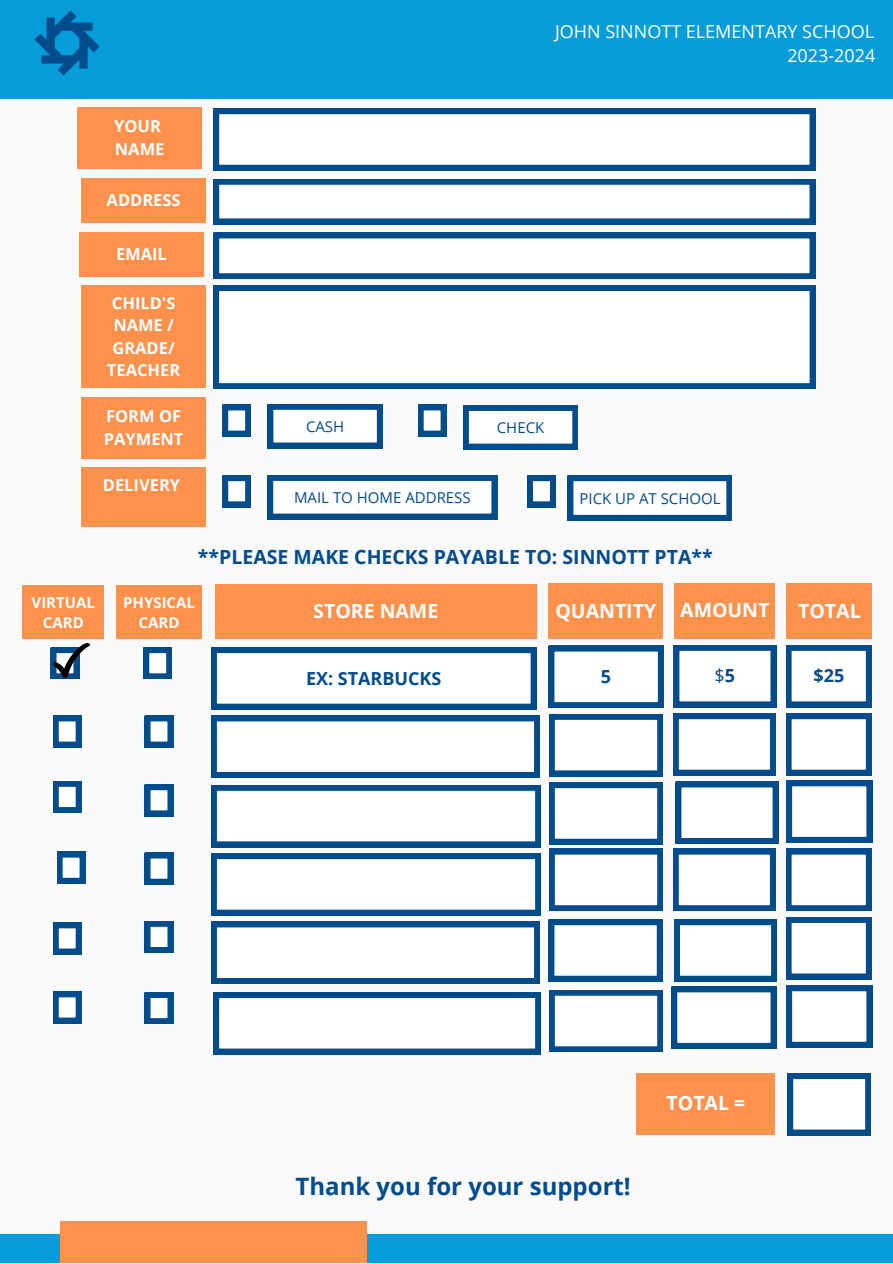
<style>
.page{position:relative;width:893px;height:1264px;background:#fff}
.page>*{position:absolute;margin:0;border:0;box-sizing:border-box;transform-origin:0 0}
.t1{font:700 24px "Open Sans";color:#034c8c}
.t2{font:700 19.5px "Open Sans";color:#034c8c}
.t3{font:700 19.5px "Open Sans";color:#fbfffe}
.t4{font:18px "Open Sans";color:#fff}
.t5{font:700 18px "Open Sans";color:#034c8c}
.t6{font:18px "Open Sans";color:#034c8c}
.t7{font:700 16.5px/22.5px "Open Sans";color:#fbfffe;text-align:center}
.t8{font:15px "Open Sans";color:#034c8c}
.t9{font:700 15px "Open Sans";color:#fbfffe}
.s1{font-weight:700}
</style>
<div class="page">
<div style="left:0;top:0;width:892px;height:1262px;background:#fafafa"></div>
<div style="left:0;top:0;width:892px;height:99px;background:#049dd9"></div>
<svg style="left:34px;top:10px;width:66px;height:66px"></svg>
<svg style="left:213px;top:109px;width:602px;height:61px"></svg>
<div style="left:77px;top:107px;width:125px;height:62px;background:#ff914d"></div>
<div style="left:0;top:1233px;width:892px;height:29px;background:#049dd9"></div>
<div style="left:60px;top:1221px;width:306px;height:41px;background:#ff914d"></div>
<svg style="left:213px;top:233px;width:602px;height:46px"></svg>
<div style="left:81px;top:178px;width:125px;height:45px;background:#ff914d"></div>
<div style="left:79px;top:232px;width:125px;height:44px;background:#ff914d"></div>
<div style="left:81px;top:285px;width:125px;height:103px;background:#ff914d"></div>
<div style="left:81px;top:397px;width:125px;height:62px;background:#ff914d"></div>
<svg style="left:213px;top:179px;width:602px;height:45px"></svg>
<svg style="left:213px;top:285px;width:602px;height:104px"></svg>
<div style="left:215px;top:584px;width:321px;height:54px;background:#ff914d"></div>
<div style="left:548px;top:583px;width:114px;height:56px;background:#ff914d"></div>
<div style="left:674px;top:582px;width:101px;height:56px;background:#ff914d"></div>
<svg style="left:211px;top:647px;width:325px;height:62px"></svg>
<svg style="left:549px;top:714px;width:113px;height:62px"></svg>
<svg style="left:673px;top:645px;width:103px;height:62px"></svg>
<svg style="left:211px;top:715px;width:328px;height:62px"></svg>
<svg style="left:673px;top:713px;width:102px;height:62px"></svg>
<svg style="left:211px;top:785px;width:329px;height:62px"></svg>
<svg style="left:211px;top:853px;width:329px;height:62px"></svg>
<svg style="left:211px;top:921px;width:328px;height:62px"></svg>
<svg style="left:213px;top:992px;width:327px;height:62px"></svg>
<svg style="left:548px;top:646px;width:115px;height:61px"></svg>
<svg style="left:549px;top:782px;width:113px;height:128px"></svg>
<svg style="left:548px;top:919px;width:114px;height:62px"></svg>
<svg style="left:549px;top:990px;width:113px;height:61px"></svg>
<svg style="left:675px;top:781px;width:103px;height:62px"></svg>
<svg style="left:673px;top:849px;width:102px;height:61px"></svg>
<svg style="left:671px;top:919px;width:105px;height:129px"></svg>
<div style="left:636px;top:1073px;width:139px;height:61px;background:#ff914d"></div>
<svg style="left:787px;top:1073px;width:83px;height:62px"></svg>
<div style="left:23px;top:585px;width:81px;height:53px;background:#ff914d"></div>
<svg style="left:51px;top:647px;width:28px;height:32px"></svg>
<svg style="left:144px;top:647px;width:28px;height:32px"></svg>
<div style="left:786px;top:583px;width:86px;height:56px;background:#ff914d"></div>
<svg style="left:786px;top:645px;width:85px;height:62px"></svg>
<svg style="left:786px;top:713px;width:85px;height:129px"></svg>
<svg style="left:786px;top:849px;width:85px;height:61px"></svg>
<svg style="left:786px;top:917px;width:85px;height:62px"></svg>
<svg style="left:786px;top:985px;width:85px;height:62px"></svg>
<div style="left:81px;top:468px;width:125px;height:59px;background:#ff914d"></div>
<svg style="left:222px;top:475px;width:29px;height:32px"></svg>
<svg style="left:267px;top:475px;width:230px;height:44px"></svg>
<svg style="left:567px;top:475px;width:165px;height:45px"></svg>
<svg style="left:527px;top:475px;width:28px;height:32px"></svg>
<div style="left:116px;top:585px;width:86px;height:53px;background:#ff914d"></div>
<img style="left:53px;top:643px;width:36px;height:34px">
<svg style="left:145px;top:715px;width:28px;height:32px"></svg>
<svg style="left:53px;top:715px;width:28px;height:32px"></svg>
<svg style="left:53px;top:781px;width:28px;height:31px"></svg>
<svg style="left:145px;top:784px;width:28px;height:32px"></svg>
<svg style="left:145px;top:852px;width:28px;height:32px"></svg>
<svg style="left:145px;top:921px;width:28px;height:31px"></svg>
<svg style="left:57px;top:852px;width:28px;height:31px"></svg>
<svg style="left:53px;top:922px;width:28px;height:32px"></svg>
<svg style="left:145px;top:992px;width:28px;height:31px"></svg>
<svg style="left:53px;top:991px;width:28px;height:32px"></svg>
<svg style="left:222px;top:405px;width:29px;height:31px"></svg>
<svg style="left:268px;top:404px;width:114px;height:44px"></svg>
<svg style="left:418px;top:405px;width:28px;height:31px"></svg>
<svg style="left:463px;top:405px;width:115px;height:44px"></svg>
<p class="t4" style="left:555px;top:18px;width:320px">JOHN SINNOTT ELEMENTARY SCHOOL</p>
<p class="t4" style="left:787px;top:43px;width:89px">2023-2024</p>
<p class="t7" style="left:114px;top:114px;width:48px">YOUR</p>
<p class="t7" style="left:115px;top:137px;width:51px">NAME</p>
<p class="t7" style="left:107px;top:188px;width:75px">ADDRESS</p>
<p class="t7" style="left:116px;top:242px;width:52px">EMAIL</p>
<p class="t7" style="left:107px;top:291px;width:75px">CHILD'S<br>NAME /<br>GRADE/<br>TEACHER</p>
<p class="t7" style="left:104px;top:404px;width:81px;text-align:left">FORM OF<br>PAYMENT</p>
<p class="t7" style="left:103px;top:474px;width:79px">DELIVERY</p>
<p class="t8" style="left:306px;top:416px;width:40px">CASH</p>
<p class="t8" style="left:497px;top:417px;width:49px">CHECK</p>
<p class="t8" style="left:294px;top:487px;width:178px">MAIL TO HOME ADDRESS</p>
<p class="t8" style="left:579px;top:487px;width:143px">PICK UP AT SCHOOL</p>
<p class="t9" style="left:32px;top:592px;width:65px">VIRTUAL</p>
<p class="t9" style="left:43px;top:612px;width:42px">CARD</p>
<p class="t2" style="left:198px;top:543px;width:516px">**PLEASE MAKE CHECKS PAYABLE TO: SINNOTT PTA**</p>
<p class="t9" style="left:123px;top:592px;width:73px">PHYSICAL</p>
<p class="t9" style="left:139px;top:612px;width:42px">CARD</p>
<p class="t3" style="left:313px;top:597px;width:126px">STORE NAME</p>
<p class="t3" style="left:555px;top:597px;width:102px">QUANTITY</p>
<p class="t3" style="left:680px;top:596px;width:91px">AMOUNT</p>
<p class="t5" style="left:306px;top:665px;width:137px">EX: STARBUCKS</p>
<p class="t5" style="left:601px;top:663px;width:12px">5</p>
<p class="t6" style="left:714px;top:663px;width:22px">$<span class="s1">5</span></p>
<p class="t3" style="left:798px;top:597px;width:64px">TOTAL</p>
<p class="t5" style="left:813px;top:663px;width:32px">$25</p>
<p class="t1" style="left:295px;top:1169px;width:337px">Thank you for your support!</p>
<p class="t3" style="left:666px;top:1089px;width:80px">TOTAL =</p>
</div>
